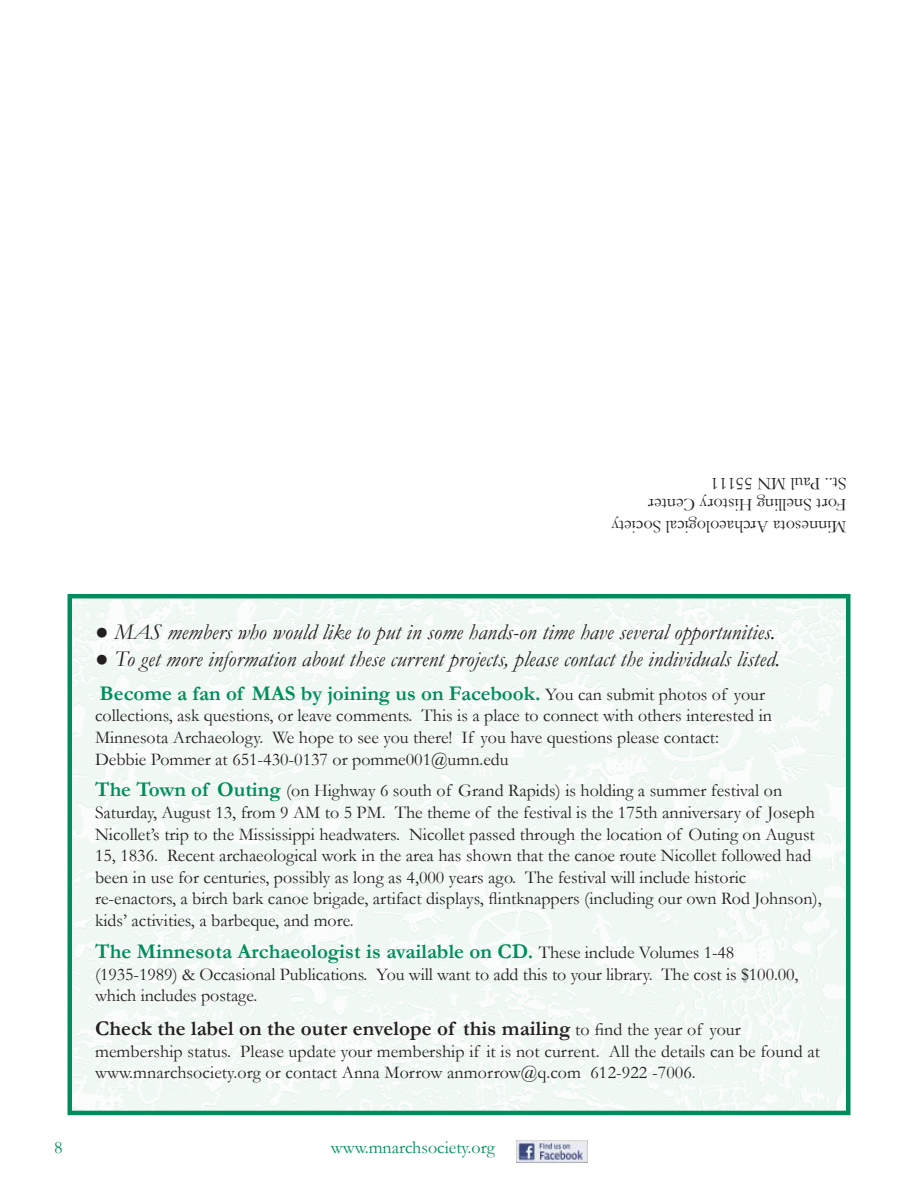
<style>
.page{position:relative;width:918px;height:1188px;background:#fff}
.page>*{position:absolute;margin:0;border:0;box-sizing:border-box;transform-origin:0 0}
.t1{font:italic 22.5px "Garamond";letter-spacing:.005em;color:#231f20}
.t2{font:700 21px "Garamond";letter-spacing:.005em;color:#008c5c}
.t3{font:700 21px "Garamond";letter-spacing:.005em;color:#231f20}
.t4{font:18px/21.6px "Garamond";color:#231f20}
.t5{font:18px "Garamond";color:#008c5c}
.s1{font-weight:400;font-size:18px;color:#231f20}
.s2{font-weight:700;font-size:21px;color:#008c5c}
.s3{font-weight:400;font-size:18px}
</style>
<div class="page">
<img style="left:516px;top:1141px;width:71px;height:21px">
<img style="left:73px;top:599px;width:772px;height:511px">
<div style="left:68px;top:594px;width:782px;height:521px;border:4px solid #008c5c"></div>
<p class="t4" style="left:847px;top:538px;width:237px;rotate:-180deg">Minnesota Archaeological Society<br>Fort Snelling History Center<br>St.. Paul MN 55111</p>
<p class="t1" style="left:95px;top:617px;width:682px">● MAS members who would like to put in some hands-on time have several opportunities.</p>
<p class="t1" style="left:95px;top:644px;width:687px">● To get more information about these current projects, please contact the individuals listed.</p>
<p class="t2" style="left:100px;top:679px;width:667px">Become a fan of MAS by joining us on Facebook. <span class="s1">You can submit photos of your</span></p>
<p class="t4" style="left:95px;top:704px;width:678px">collections, ask questions, or leave comments. This is a place to connect with others interested in<br>Minnesota Archaeology. We hope to see you there! If you have questions please contact:<br>Debbie Pommer at 651-430-0137 or pomme001@umn.edu</p>
<p class="t4" style="left:95px;top:780px;width:728px"><span class="s2">The Town of Outing</span> (on Highway 6 south of Grand Rapids) is holding a summer festival on Saturday, August 13, from 9 AM to 5 PM. The theme of the festival is the 175th anniversary of Joseph Nicollet’s trip to the Mississippi headwaters. Nicollet passed through the location of Outing on August 15, 1836. Recent archaeological work in the area has shown that the canoe route Nicollet followed had been in use for centuries, possibly as long as 4,000 years ago. The festival will include historic re-enactors, a birch bark canoe brigade, artifact displays, flintknappers (including our own Rod Johnson), kids’ activities, a barbeque, and more.</p>
<p class="t2" style="left:95px;top:937px;width:641px">The Minnesota Archaeologist is available on CD. <span class="s1">These include Volumes 1-48</span></p>
<p class="t4" style="left:95px;top:963px;width:705px">(1935-1989) &amp; Occasional Publications. You will want to add this to your library. The cost is $100.00, which includes postage.</p>
<p class="t3" style="left:95px;top:1014px;width:647px">Check the label on the outer envelope of this mailing <span class="s3">to find the year of your</span></p>
<p class="t4" style="left:95px;top:1040px;width:727px">membership status. Please update your membership if it is not current. All the details can be found at www.mnarchsociety.org or contact Anna Morrow anmorrow@q.com 612-922 -7006.</p>
<p class="t5" style="left:331px;top:1135px;width:166px">www.mnarchsociety.org</p>
</div>
